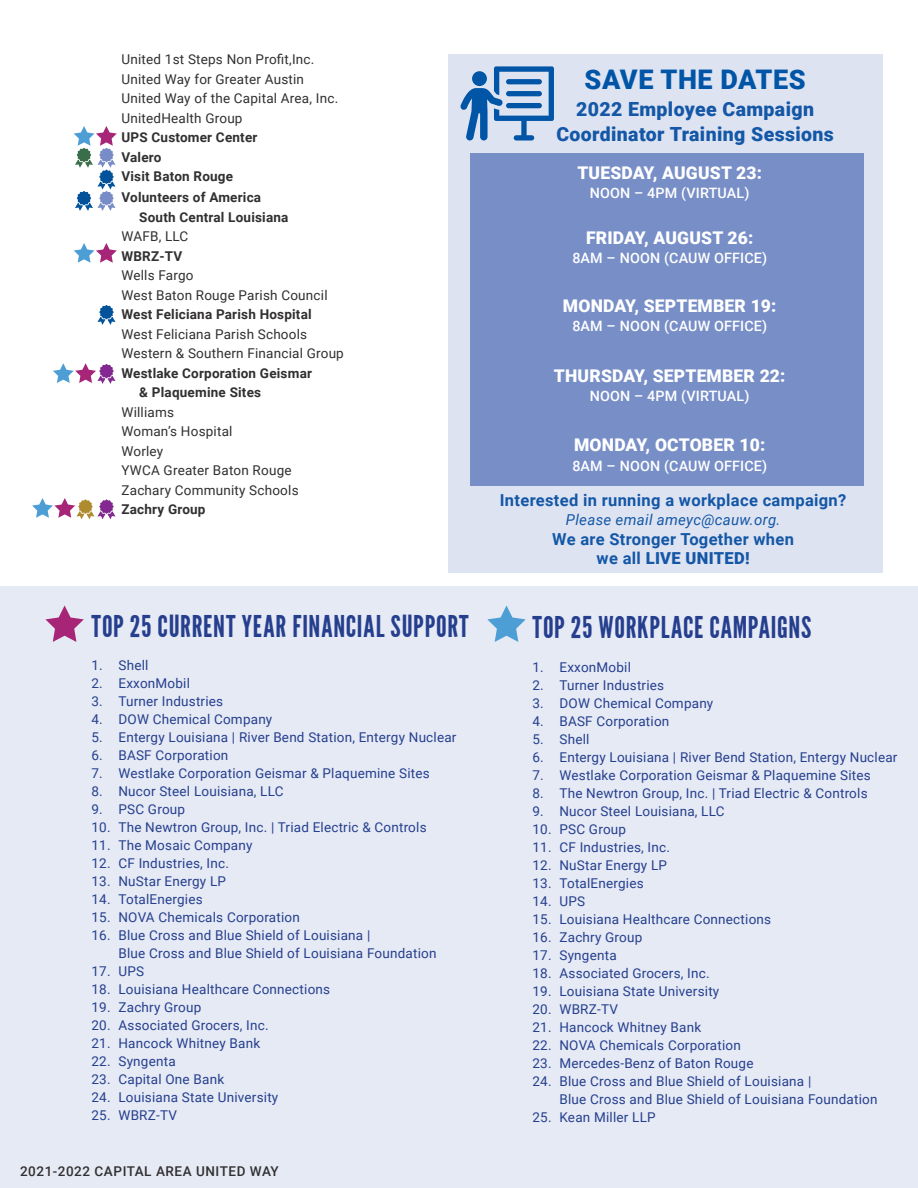
<style>
.page{position:relative;width:918px;height:1188px;background:#fff}
.page>*{position:absolute;margin:0;border:0;box-sizing:border-box;transform-origin:0 0}
.Headline_2a{font:30px "League Gothic";letter-spacing:.025em;color:#253f8e}
.t1{font:900 27px "Roboto";letter-spacing:.02em;color:#0155a7}
.t2{font:900 19.5px/25.5px "Roboto";letter-spacing:.02em;color:#1357a6;text-align:center}
.t3{font:900 17.55px "Roboto";letter-spacing:.01em;color:#fff}
.t4{font:700 16.5px "Roboto";letter-spacing:.02em;color:#1357a6}
.t5{font:900 16.5px "Roboto";letter-spacing:.02em;color:#1357a6}
.t6{font:italic 15px "Roboto";letter-spacing:.02em;color:#1357a6}
.t7{font:500 14.25px "Roboto";letter-spacing:.01em;color:#fff}
.t8{font:13.5px/18px "Roboto";letter-spacing:.015em;color:#253f8e}
.t9{font:13.5px "Roboto";letter-spacing:.015em;color:#312f30}
.t10{font:700 13.5px/19.5px "Roboto";letter-spacing:.015em;color:#312f30}
.t11{font:500 13.5px "Roboto";letter-spacing:.04em;color:#312f30}
.s1{font-weight:700}
</style>
<div class="page">
<div style="left:0;top:586px;width:918px;height:602px;background:#e6eaf5"></div>
<svg style="left:97px;top:305px;width:19px;height:20px"></svg>
<svg style="left:45px;top:605px;width:39px;height:37px"></svg>
<svg style="left:487px;top:605px;width:39px;height:37px"></svg>
<svg style="left:53px;top:363px;width:63px;height:21px"></svg>
<svg style="left:74px;top:126px;width:43px;height:85px"></svg>
<svg style="left:32px;top:498px;width:84px;height:21px"></svg>
<svg style="left:74px;top:243px;width:43px;height:20px"></svg>
<div style="left:448px;top:54px;width:434px;height:518px;background:#dee3f2"></div>
<div style="left:471px;top:153px;width:393px;height:333px;background:#778ec7"></div>
<svg style="left:460px;top:66px;width:94px;height:75px"></svg>
<div style="left:472px;top:71px;width:15px;height:15px;background:#0155a7;border-radius:50%"></div>
<div style="left:506px;top:79px;width:36px;height:5px;background:#0155a7;border-radius:3px"></div>
<div style="left:506px;top:91px;width:36px;height:5px;background:#0155a7;border-radius:3px"></div>
<div style="left:506px;top:103px;width:36px;height:5px;background:#0155a7;border-radius:3px"></div>
<p class="t9" style="left:122px;top:50px;width:194px">United 1st Steps Non Profit,Inc.</p>
<p class="t9" style="left:122px;top:69px;width:184px">United Way for Greater Austin</p>
<p class="t9" style="left:122px;top:89px;width:218px">United Way of the Capital Area, Inc.</p>
<p class="t9" style="left:122px;top:108px;width:123px">UnitedHealth Group</p>
<p class="t10" style="left:122px;top:127px;width:137px">UPS Customer Center</p>
<p class="t10" style="left:122px;top:147px;width:41px">Valero</p>
<p class="t10" style="left:122px;top:166px;width:113px">Visit Baton Rouge</p>
<p class="t10" style="left:122px;top:187px;width:141px">Volunteers of America</p>
<p class="t10" style="left:139px;top:207px;width:151px">South Central Louisiana</p>
<p class="t9" style="left:122px;top:227px;width:68px">WAFB, LLC</p>
<p class="t10" style="left:122px;top:246px;width:62px">WBRZ-TV</p>
<p class="t9" style="left:122px;top:266px;width:74px">Wells Fargo</p>
<p class="t9" style="left:122px;top:285px;width:208px">West Baton Rouge Parish Council</p>
<p class="t10" style="left:122px;top:304px;width:192px">West Feliciana Parish Hospital</p>
<p class="t9" style="left:122px;top:324px;width:187px">West Feliciana Parish Schools</p>
<p class="t9" style="left:122px;top:344px;width:224px">Western &amp; Southern Financial Group</p>
<p class="t10" style="left:139px;top:363px;width:174px;text-indent:-18px">Westlake Corporation Geismar &amp; Plaquemine Sites</p>
<p class="t9" style="left:122px;top:402px;width:54px">Williams</p>
<p class="t9" style="left:122px;top:422px;width:113px">Woman’s Hospital</p>
<p class="t9" style="left:122px;top:441px;width:43px">Worley</p>
<p class="t9" style="left:122px;top:461px;width:172px">YWCA Greater Baton Rouge</p>
<p class="t9" style="left:122px;top:480px;width:179px">Zachary Community Schools</p>
<p class="t10" style="left:122px;top:499px;width:86px">Zachry Group</p>
<p class="t1" style="left:585px;top:60px;width:223px">SAVE THE DATES</p>
<p class="t2" style="left:556px;top:95px;width:279px">2022 Employee Campaign<br>Coordinator Training Sessions</p>
<p class="t3" style="left:577px;top:160px;width:186px">TUESDAY, AUGUST 23:</p>
<p class="t7" style="left:590px;top:183px;width:161px">NOON – 4PM (VIRTUAL)</p>
<p class="t3" style="left:586px;top:225px;width:169px">FRIDAY, AUGUST 26:</p>
<p class="t7" style="left:572px;top:248px;width:196px">8AM – NOON (CAUW OFFICE)</p>
<p class="t3" style="left:563px;top:294px;width:215px">MONDAY, SEPTEMBER 19:</p>
<p class="t7" style="left:572px;top:316px;width:196px">8AM – NOON (CAUW OFFICE)</p>
<p class="t3" style="left:554px;top:363px;width:233px">THURSDAY, SEPTEMBER 22:</p>
<p class="t7" style="left:590px;top:386px;width:161px">NOON – 4PM (VIRTUAL)</p>
<p class="t3" style="left:574px;top:433px;width:193px">MONDAY, OCTOBER 10:</p>
<p class="t7" style="left:572px;top:455px;width:196px">8AM – NOON (CAUW OFFICE)</p>
<p class="t4" style="left:500px;top:488px;width:348px">Interested in running a workplace campaign?</p>
<p class="t6" style="left:566px;top:509px;width:216px">Please email ameyc@cauw.org.</p>
<p class="t4" style="left:552px;top:527px;width:243px">We are Stronger Together when</p>
<p class="t5" style="left:597px;top:547px;width:155px"><span class="s1">we all</span> LIVE UNITED!</p>
<p class="Headline_2a" style="left:92px;top:609px;width:379px">TOP 25 CURRENT YEAR FINANCIAL SUPPORT</p>
<p class="Headline_2a" style="left:532px;top:610px;width:280px">TOP 25 WORKPLACE CAMPAIGNS</p>
<p class="t8" style="left:92px;top:656px;width:58px">1. Shell</p>
<p class="t8" style="left:92px;top:674px;width:100px">2. ExxonMobil</p>
<p class="t8" style="left:92px;top:692px;width:133px">3. Turner Industries</p>
<p class="t8" style="left:92px;top:710px;width:182px">4. DOW Chemical Company</p>
<p class="t8" style="left:92px;top:728px;width:367px">5. Entergy Louisiana | River Bend Station, Entergy Nuclear</p>
<p class="t8" style="left:92px;top:746px;width:138px">6. BASF Corporation</p>
<p class="t8" style="left:92px;top:764px;width:340px">7. Westlake Corporation Geismar &amp; Plaquemine Sites</p>
<p class="t8" style="left:92px;top:782px;width:194px">8. Nucor Steel Louisiana, LLC</p>
<p class="t8" style="left:92px;top:800px;width:95px">9. PSC Group</p>
<p class="t8" style="left:92px;top:818px;width:337px">10. The Newtron Group, Inc. | Triad Electric &amp; Controls</p>
<p class="t8" style="left:92px;top:836px;width:162px">11. The Mosaic Company</p>
<p class="t8" style="left:92px;top:854px;width:139px">12. CF Industries, Inc.</p>
<p class="t8" style="left:92px;top:872px;width:136px">13. NuStar Energy LP</p>
<p class="t8" style="left:92px;top:890px;width:113px">14. TotalEnergies</p>
<p class="t8" style="left:92px;top:908px;width:210px">15. NOVA Chemicals Corporation</p>
<p class="t8" style="left:118px;top:926px;width:320px;text-indent:-27px">16. Blue Cross and Blue Shield of Louisiana |<br>Blue Cross and Blue Shield of Louisiana Foundation</p>
<p class="t8" style="left:92px;top:962px;width:54px">17. UPS</p>
<p class="t8" style="left:92px;top:980px;width:240px">18. Louisiana Healthcare Connections</p>
<p class="t8" style="left:92px;top:998px;width:111px">19. Zachry Group</p>
<p class="t8" style="left:92px;top:1016px;width:179px">20. Associated Grocers, Inc.</p>
<p class="t8" style="left:92px;top:1034px;width:170px">21. Hancock Whitney Bank</p>
<p class="t8" style="left:92px;top:1052px;width:86px">22. Syngenta</p>
<p class="t8" style="left:92px;top:1070px;width:134px">23. Capital One Bank</p>
<p class="t8" style="left:92px;top:1088px;width:188px">24. Louisiana State University</p>
<p class="t8" style="left:92px;top:1106px;width:87px">25. WBRZ-TV</p>
<p class="t8" style="left:532px;top:657px;width:100px">1. ExxonMobil</p>
<p class="t8" style="left:532px;top:675px;width:133px">2. Turner Industries</p>
<p class="t8" style="left:532px;top:693px;width:182px">3. DOW Chemical Company</p>
<p class="t8" style="left:532px;top:711px;width:138px">4. BASF Corporation</p>
<p class="t8" style="left:532px;top:729px;width:58px">5. Shell</p>
<p class="t8" style="left:532px;top:747px;width:367px">6. Entergy Louisiana | River Bend Station, Entergy Nuclear</p>
<p class="t8" style="left:532px;top:765px;width:340px">7. Westlake Corporation Geismar &amp; Plaquemine Sites</p>
<p class="t8" style="left:532px;top:783px;width:337px">8. The Newtron Group, Inc. | Triad Electric &amp; Controls</p>
<p class="t8" style="left:532px;top:801px;width:194px">9. Nucor Steel Louisiana, LLC</p>
<p class="t8" style="left:532px;top:819px;width:95px">10. PSC Group</p>
<p class="t8" style="left:532px;top:837px;width:139px">11. CF Industries, Inc.</p>
<p class="t8" style="left:532px;top:855px;width:136px">12. NuStar Energy LP</p>
<p class="t8" style="left:532px;top:873px;width:113px">13. TotalEnergies</p>
<p class="t8" style="left:532px;top:891px;width:54px">14. UPS</p>
<p class="t8" style="left:532px;top:909px;width:240px">15. Louisiana Healthcare Connections</p>
<p class="t8" style="left:532px;top:927px;width:111px">16. Zachry Group</p>
<p class="t8" style="left:532px;top:945px;width:86px">17. Syngenta</p>
<p class="t8" style="left:532px;top:963px;width:179px">18. Associated Grocers, Inc.</p>
<p class="t8" style="left:532px;top:981px;width:188px">19. Louisiana State University</p>
<p class="t8" style="left:532px;top:999px;width:87px">20. WBRZ-TV</p>
<p class="t8" style="left:532px;top:1017px;width:170px">21. Hancock Whitney Bank</p>
<p class="t8" style="left:532px;top:1035px;width:210px">22. NOVA Chemicals Corporation</p>
<p class="t8" style="left:532px;top:1053px;width:223px">23. Mercedes-Benz of Baton Rouge</p>
<p class="t8" style="left:560px;top:1071px;width:320px;text-indent:-27px">24. Blue Cross and Blue Shield of Louisiana |<br>Blue Cross and Blue Shield of Louisiana Foundation</p>
<p class="t8" style="left:532px;top:1107px;width:125px">25. Kean Miller LLP</p>
<p class="t11" style="left:20px;top:1161px;width:260px">2021-2022 CAPITAL AREA UNITED WAY</p>
</div>
